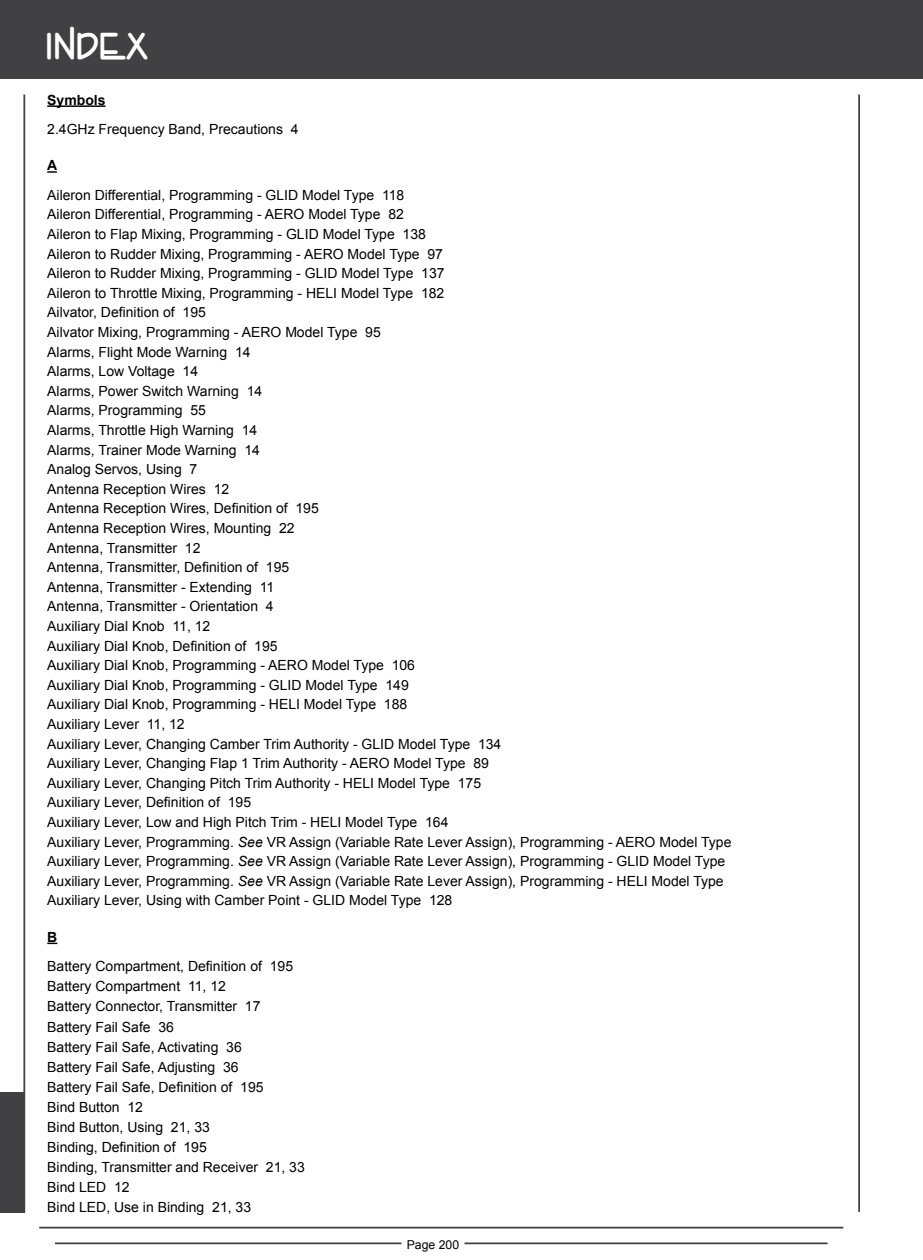
<style>
.page{position:relative;width:923px;height:1260px;background:#fff}
.page>*{position:absolute;margin:0;border:0;box-sizing:border-box;transform-origin:0 0}
.t1{font:700 35px "Enview";color:#fff}
.t2{font:14px/19.6px "Arial";color:#000}
.t3{font:700 14px "Arial";color:#000}
.t4{font:12.25px "Arial";color:#000}
.s1{font-style:italic}
</style>
<div class="page">
<hr style="left:858px;top:94px;width:2px;height:1118px;background:#414042">
<hr style="left:23px;top:94px;width:2px;height:1119px;background:#414042">
<hr style="left:55px;top:1242px;width:346px;height:2px;background:#414042">
<hr style="left:39px;top:1227px;width:804px;height:1px;background:#414042">
<hr style="left:464px;top:1242px;width:364px;height:2px;background:#414042">
<div style="left:0;top:0;width:923px;height:79px;background:#414042"></div>
<div style="left:0;top:1093px;width:25px;height:120px;background:#414042"></div>
<hr style="left:47px;top:105px;width:59px;height:2px;background:#000">
<svg style="left:47px;top:171px;width:10px;height:2px"></svg>
<h1 class="t1" style="left:47px;top:24px;width:104px">INDEX</h1>
<p class="t3" style="left:47px;top:91px;width:60px">Symbols</p>
<p class="t2" style="left:47px;top:120px;width:253px">2.4GHz Frequency Band, Precautions 4</p>
<p class="t3" style="left:47px;top:156px;width:12px">A</p>
<p class="t2" style="left:47px;top:185px;width:686px">Aileron Differential, Programming - GLID Model Type 118<br>Aileron Differential, Programming - AERO Model Type 82<br>Aileron to Flap Mixing, Programming - GLID Model Type 138<br>Aileron to Rudder Mixing, Programming - AERO Model Type 97<br>Aileron to Rudder Mixing, Programming - GLID Model Type 137<br>Aileron to Throttle Mixing, Programming - HELI Model Type 182<br>Ailvator, Definition of 195<br>Ailvator Mixing, Programming - AERO Model Type 95<br>Alarms, Flight Mode Warning 14<br>Alarms, Low Voltage 14<br>Alarms, Power Switch Warning 14<br>Alarms, Programming 55<br>Alarms, Throttle High Warning 14<br>Alarms, Trainer Mode Warning 14<br>Analog Servos, Using 7<br>Antenna Reception Wires 12<br>Antenna Reception Wires, Definition of 195<br>Antenna Reception Wires, Mounting 22<br>Antenna, Transmitter 12<br>Antenna, Transmitter, Definition of 195<br>Antenna, Transmitter - Extending 11<br>Antenna, Transmitter - Orientation 4<br>Auxiliary Dial Knob 11, 12<br>Auxiliary Dial Knob, Definition of 195<br>Auxiliary Dial Knob, Programming - AERO Model Type 106<br>Auxiliary Dial Knob, Programming - GLID Model Type 149<br>Auxiliary Dial Knob, Programming - HELI Model Type 188<br>Auxiliary Lever 11, 12<br>Auxiliary Lever, Changing Camber Trim Authority - GLID Model Type 134<br>Auxiliary Lever, Changing Flap 1 Trim Authority - AERO Model Type 89<br>Auxiliary Lever, Changing Pitch Trim Authority - HELI Model Type 175<br>Auxiliary Lever, Definition of 195<br>Auxiliary Lever, Low and High Pitch Trim - HELI Model Type 164<br>Auxiliary Lever, Programming. <span class="s1">See</span> VR Assign (Variable Rate Lever Assign), Programming - AERO Model Type Auxiliary Lever, Programming. <span class="s1">See</span> VR Assign (Variable Rate Lever Assign), Programming - GLID Model Type Auxiliary Lever, Programming. <span class="s1">See</span> VR Assign (Variable Rate Lever Assign), Programming - HELI Model Type Auxiliary Lever, Using with Camber Point - GLID Model Type 128</p>
<p class="t3" style="left:47px;top:928px;width:12px">B</p>
<p class="t2" style="left:47px;top:956px;width:259px;line-height:20.1px">Battery Compartment, Definition of 195<br>Battery Compartment 11, 12<br>Battery Connector, Transmitter 17<br>Battery Fail Safe 36<br>Battery Fail Safe, Activating 36<br>Battery Fail Safe, Adjusting 36<br>Battery Fail Safe, Definition of 195<br>Bind Button 12<br>Bind Button, Using 21, 33<br>Binding, Definition of 195<br>Binding, Transmitter and Receiver 21, 33<br>Bind LED 12<br>Bind LED, Use in Binding 21, 33</p>
<p class="t4" style="left:407px;top:1236px;width:54px">Page 200</p>
</div>
